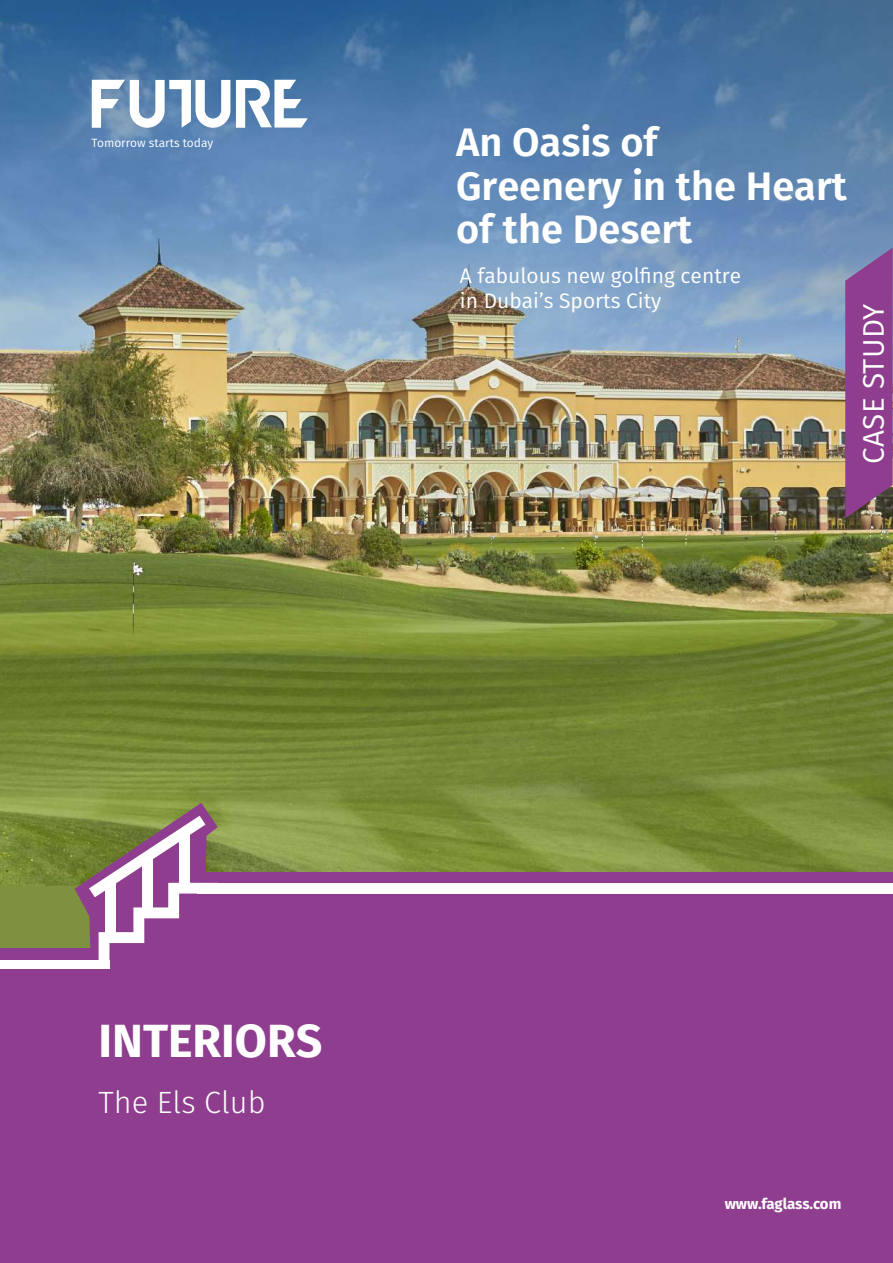
<style>
.page{position:relative;width:893px;height:1263px;background:#fff}
.page>*{position:absolute;margin:0;border:0;box-sizing:border-box;transform-origin:0 0}
.t1{font:700 46.5px "Fira Sans";color:#fff}
.t2{font:600 39.75px/43.3px "Fira Sans";color:#fff}
.t3{font:300 30.75px "Fira Sans";color:#fff}
.t4{font:29.7px "Fira Sans";letter-spacing:.01em;color:#fff}
.t5{font:21px/25.2px "Fira Sans";color:#fff}
.t6{font:700 15px "Fira Sans";letter-spacing:-.005em;color:#fff}
.t7{font:12px "Fira Sans";color:#fff}
</style>
<div class="page">
<div style="left:0;top:878px;width:106px;height:102px;background:#7e913f"></div>
<img style="left:0;top:0;width:893px;height:886px">
<div style="left:0;top:957px;width:893px;height:306px;background:#8f3d8f"></div>
<div style="left:0;top:948px;width:124px;height:46px;background:#8f3d8f"></div>
<div style="left:0;top:960px;width:109px;height:8px;background:#fff"></div>
<div style="left:182px;top:887px;width:711px;height:88px;background:#8f3d8f"></div>
<svg style="left:92px;top:80px;width:138px;height:48px"></svg>
<svg style="left:236px;top:80px;width:72px;height:48px"></svg>
<div style="left:206px;top:872px;width:687px;height:14px;background:#8f3d8f"></div>
<svg style="left:75px;top:803px;width:143px;height:166px"></svg>
<div style="left:197px;top:883px;width:696px;height:10px;background:#fff"></div>
<svg style="left:845px;top:248px;width:48px;height:270px;background:#8b458d"></svg>
<p class="t7" style="left:92px;top:134px;width:123px">Tomorrow starts today</p>
<h2 class="t2" style="left:456px;top:118px;width:392px">An Oasis of<br>Greenery in the Heart of the Desert</h2>
<p class="t5" style="left:460px;top:263px;width:283px">A fabulous new golfing centre in Dubai’s Sports City</p>
<h3 class="t4" style="left:851px;top:464px;width:162px;rotate:-90deg">CASE STUDY</h3>
<h1 class="t1" style="left:99px;top:1002px;width:225px">INTERIORS</h1>
<h3 class="t3" style="left:99px;top:1080px;width:168px">The Els Club</h3>
<p class="t6" style="left:725px;top:1191px;width:118px">www.faglass.com</p>
</div>
